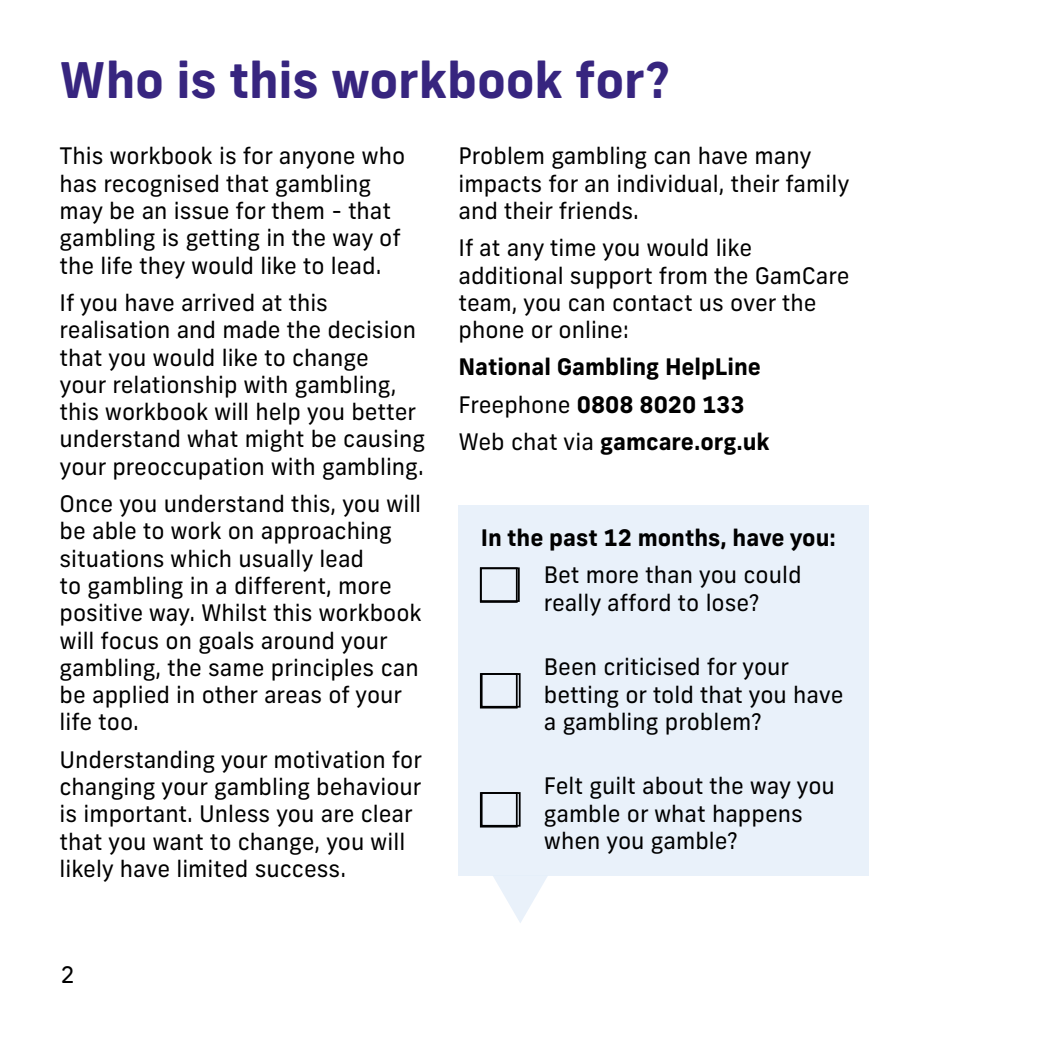
<style>
.page{position:relative;width:1042px;height:1042px;background:#fff}
.page>*{position:absolute;margin:0;border:0;box-sizing:border-box;transform-origin:0 0}
.t1{font:700 49px "Frank New";letter-spacing:-.005em;color:#37257f}
.t2{font:22.75px/27.3px "Frank New";color:#000}
.t3{font:700 22.75px/37.3px "Frank New";color:#000}
.s1{font-weight:400}
</style>
<div class="page">
<div style="left:458px;top:506px;width:411px;height:370px;background:#e9f1fa"></div>
<div style="left:480px;top:567px;width:40px;height:35px;border:2px solid #000"></div>
<div style="left:481px;top:673px;width:39px;height:34px;border:2px solid #000"></div>
<div style="left:481px;top:792px;width:39px;height:34px;border:2px solid #000"></div>
<svg style="left:493px;top:876px;width:55px;height:47px"></svg>
<div style="left:480px;top:567px;width:38px;height:36px;border:2px solid #000"></div>
<div style="left:480px;top:673px;width:38px;height:35px;border:2px solid #000"></div>
<div style="left:480px;top:792px;width:38px;height:35px;border:2px solid #000"></div>
<h1 class="t1" style="left:60px;top:60px;width:612px">Who is this workbook for?</h1>
<p class="t2" style="left:60px;top:145px;width:347px">This workbook is for anyone who has recognised that gambling may be an issue for them - that gambling is getting in the way of the life they would like to lead.</p>
<p class="t2" style="left:60px;top:291px;width:367px">If you have arrived at this realisation and made the decision that you would like to change<br>your relationship with gambling, this workbook will help you better understand what might be causing your preoccupation with gambling.</p>
<p class="t2" style="left:60px;top:492px;width:364px">Once you understand this, you will be able to work on approaching situations which usually lead<br>to gambling in a different, more positive way. Whilst this workbook will focus on goals around your gambling, the same principles can be applied in other areas of your life too.</p>
<p class="t2" style="left:60px;top:748px;width:364px">Understanding your motivation for changing your gambling behaviour is important. Unless you are clear that you want to change, you will likely have limited success.</p>
<p class="t2" style="left:61px;top:963px;width:15px">2</p>
<p class="t2" style="left:458px;top:145px;width:392px">Problem gambling can have many impacts for an individual, their family and their friends.</p>
<p class="t2" style="left:458px;top:236px;width:392px">If at any time you would like additional support from the GamCare team, you can contact us over the phone or online:</p>
<p class="t3" style="left:458px;top:350px;width:313px">National Gambling HelpLine<br><span class="s1">Freephone</span> 0808 8020 133<br><span class="s1">Web chat via</span> gamcare.org.uk</p>
<p class="t3" style="left:481px;top:521px;width:357px">In the past 12 months, have you:</p>
<p class="t2" style="left:544px;top:563px;width:259px">Bet more than you could really afford to lose?</p>
<p class="t2" style="left:544px;top:655px;width:301px">Been criticised for your betting or told that you have a gambling problem?</p>
<p class="t2" style="left:544px;top:774px;width:293px">Felt guilt about the way you gamble or what happens when you gamble?</p>
</div>
